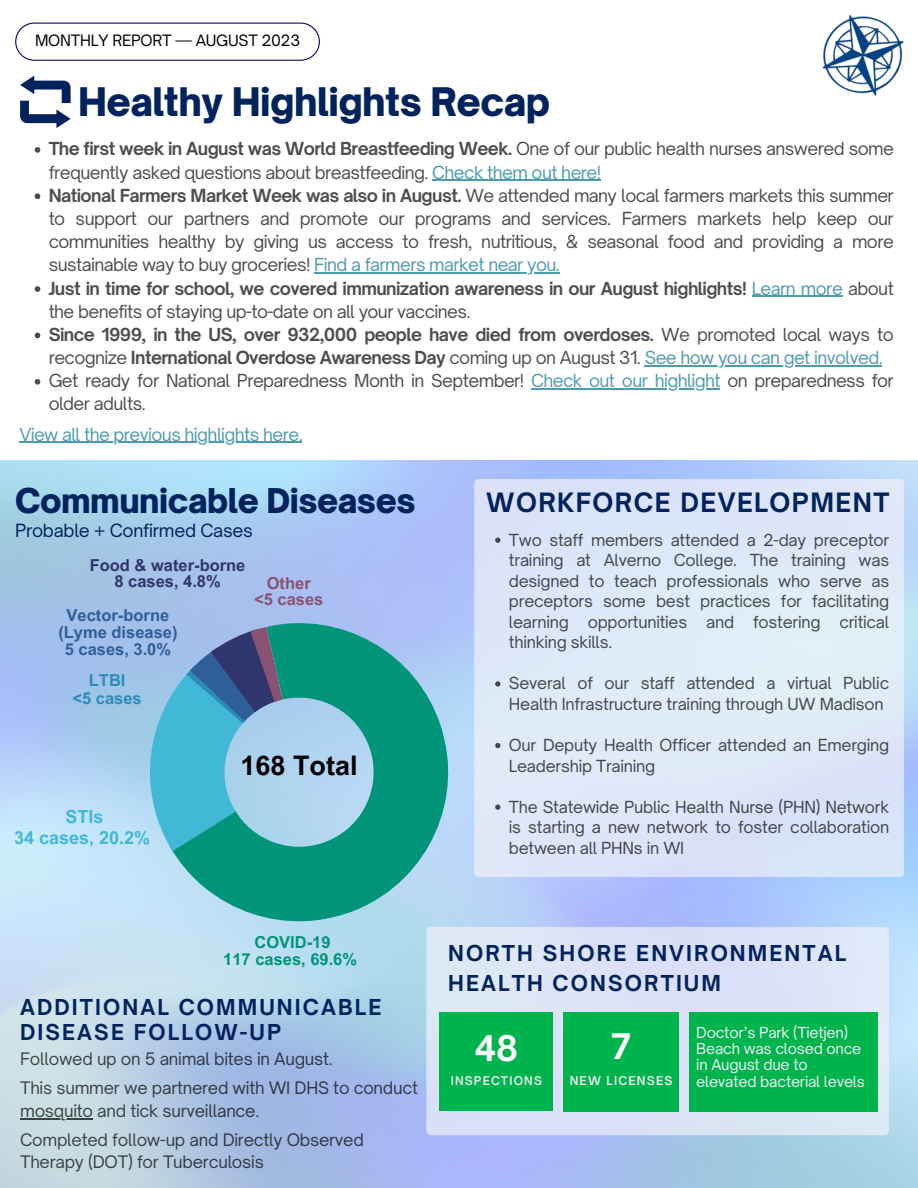
<style>
.page{position:relative;width:918px;height:1188px;background:#fff}
.page>*{position:absolute;margin:0;border:0;box-sizing:border-box;transform-origin:0 0}
.t1{font:900 37.65px "Open Sauce One";letter-spacing:-.015em;color:#00235e}
.t2{font:700 33.75px "Open Sauce One";color:#fff}
.t3{font:900 32.7px "Open Sauce One";letter-spacing:-.015em;color:#00235e}
.t4{font:700 27px "Arial MT Pro";color:#000}
.t5{font:700 25.5px "Open Sauce One";letter-spacing:.055em;color:#00235e}
.t6{font:700 21px/29.2px "Open Sauce One";letter-spacing:.1em;color:#00235e}
.t7{font:700 18px "Arial MT Pro";color:#41b8d5}
.t8{font:17.4px "Open Sauce One";letter-spacing:-.015em;color:#00235e}
.t9{font:17.25px/23.2px "Open Sauce One";letter-spacing:-.035em;color:#000}
.t10{font:17.25px "Open Sauce One";letter-spacing:-.035em;color:#00708f}
.t11{font:16.5px/28.8px "Open Sauce One";letter-spacing:-.015em;color:#000}
.t12{font:700 16.5px/16.8px "Arial MT Pro";color:#2f5f98;text-align:center}
.t13{font:700 16.5px "Arial MT Pro";color:#31356e}
.t14{font:700 16.5px "Arial MT Pro";color:#009479}
.t15{font:700 16.5px "Arial MT Pro";color:#895273}
.t16{font:700 16.5px "Arial MT Pro";color:#2d8bba}
.t17{font:15.9px/20.5px "Open Sauce One";letter-spacing:-.015em;color:#000;text-align:justify}
.t18{font:15px "Open Sauce One";letter-spacing:-.015em;color:#000}
.t19{font:14.55px/16.4px "Open Sauce One";letter-spacing:-.015em;color:#f1f1f8}
.t20{font:600 11.7px "Open Sauce One";letter-spacing:.1em;color:#f1f1f8}
.t21{font:600 11.55px "Open Sauce One";letter-spacing:.1em;color:#f1f1f8}
.s1{font-weight:700}
.s2{color:#00708f}
</style>
<div class="page">
<svg style="left:20px;top:76px;width:51px;height:52px"></svg>
<img style="left:0;top:461px;width:918px;height:727px">
<div style="left:474px;top:479px;width:430px;height:398px;background:#dee8f9;border-radius:4px"></div>
<div style="left:426px;top:927px;width:463px;height:208px;background:#dce4f8;border-radius:4px"></div>
<div style="left:440px;top:1012px;width:113px;height:99px;background:#00b44d"></div>
<div style="left:563px;top:1012px;width:116px;height:100px;background:#00b44d"></div>
<div style="left:689px;top:1012px;width:189px;height:100px;background:#00b44d"></div>
<svg style="left:15px;top:23px;width:305px;height:38px"></svg>
<img style="left:822px;top:15px;width:82px;height:81px">
<svg style="left:169px;top:610px;width:296px;height:330px;background:#5fb5b9"></svg>
<svg style="left:137px;top:627px;width:146px;height:224px;background:#68acc9"></svg>
<svg style="left:35px;top:147px;width:5px;height:6px"></svg>
<hr style="left:432px;top:179px;width:169px;height:2px;background:#00708f">
<svg style="left:35px;top:193px;width:5px;height:6px"></svg>
<hr style="left:314px;top:272px;width:245px;height:2px;background:#00708f">
<svg style="left:35px;top:286px;width:5px;height:6px"></svg>
<hr style="left:752px;top:295px;width:90px;height:2px;background:#00708f">
<svg style="left:35px;top:333px;width:5px;height:5px"></svg>
<hr style="left:645px;top:365px;width:237px;height:1px;background:#00708f">
<svg style="left:35px;top:379px;width:5px;height:6px"></svg>
<hr style="left:531px;top:388px;width:189px;height:1px;background:#00708f">
<hr style="left:19px;top:442px;width:283px;height:1px;background:#00708f">
<hr style="left:20px;top:1118px;width:73px;height:1px;background:#000">
<svg style="left:495px;top:538px;width:5px;height:5px"></svg>
<svg style="left:495px;top:681px;width:5px;height:6px"></svg>
<svg style="left:495px;top:743px;width:5px;height:5px"></svg>
<svg style="left:495px;top:805px;width:5px;height:5px"></svg>
<p class="t18" style="left:35px;top:31px;width:267px">MONTHLY REPORT — AUGUST 2023</p>
<p class="t1" style="left:78px;top:78px;width:474px">Healthy Highlights Recap</p>
<p class="t9" style="left:49px;top:137px;width:847px"><span class="s1">The first week in August was World Breastfeeding Week.</span> One of our public health nurses answered some frequently asked questions about breastfeeding. <span class="s2">Check them out here!<br></span><span class="s1">National Farmers Market Week was also in August.</span> We attended many local farmers markets this summer to support our partners and promote our programs and services. Farmers markets help keep our communities healthy by giving us access to fresh, nutritious, &amp; seasonal food and providing a more sustainable way to buy groceries! <span class="s2">Find a farmers market near you.<br></span><span class="s1">Just in time for school, we covered immunization awareness in our August highlights!</span> <span class="s2">Learn more</span> about the benefits of staying up-to-date on all your vaccines.<br><span class="s1">Since 1999, in the US, over 932,000 people have died from overdoses.</span> We promoted local ways to recognize <span class="s1">International Overdose Awareness Day</span> coming up on August 31. <span class="s2">See how you can get involved.<br></span>Get ready for National Preparedness Month in September! <span class="s2">Check out our highlight</span> on preparedness for older adults.</p>
<p class="t10" style="left:19px;top:423px;width:285px">View all the previous highlights here.</p>
<p class="t3" style="left:15px;top:480px;width:402px">Communicable Diseases</p>
<p class="t8" style="left:15px;top:519px;width:239px">Probable + Confirmed Cases</p>
<p class="t13" style="left:90px;top:559px;width:157px">Food &amp; water-borne</p>
<p class="t13" style="left:114px;top:575px;width:108px">8 cases, 4.8%</p>
<p class="t12" style="left:58px;top:609px;width:121px">Vector-borne (Lyme disease)</p>
<p class="t12" style="left:65px;top:642px;width:108px">5 cases, 3.0%</p>
<p class="t16" style="left:89px;top:674px;width:38px">LTBI</p>
<p class="t16" style="left:73px;top:692px;width:71px">&lt;5 cases</p>
<p class="t15" style="left:267px;top:577px;width:45px">Other</p>
<p class="t15" style="left:254px;top:593px;width:71px">&lt;5 cases</p>
<p class="t7" style="left:66px;top:810px;width:40px">STIs</p>
<p class="t7" style="left:14px;top:830px;width:138px">34 cases, 20.2%</p>
<p class="t4" style="left:241px;top:755px;width:118px">168 Total</p>
<p class="t5" style="left:486px;top:487px;width:405px">WORKFORCE DEVELOPMENT</p>
<p class="t17" style="left:509px;top:529px;width:382px">Two staff members attended a 2-day preceptor training at Alverno College. The training was designed to teach professionals who serve as preceptors some best practices for facilitating learning opportunities and fostering critical thinking skills.</p>
<p class="t17" style="left:509px;top:673px;width:382px">Several of our staff attended a virtual Public<br>Health Infrastructure training through UW Madison</p>
<p class="t17" style="left:509px;top:735px;width:382px">Our Deputy Health Officer attended an Emerging<br>Leadership Training</p>
<p class="t17" style="left:509px;top:796px;width:382px">The Statewide Public Health Nurse (PHN) Network is starting a new network to foster collaboration between all PHNs in WI</p>
<p class="t14" style="left:254px;top:936px;width:78px">COVID-19</p>
<p class="t14" style="left:223px;top:953px;width:135px">117 cases, 69.6%</p>
<p class="t6" style="left:20px;top:994px;width:363px;line-height:25.8px">ADDITIONAL COMMUNICABLE<br>DISEASE FOLLOW-UP</p>
<p class="t11" style="left:20px;top:1044px;width:399px">Followed up on 5 animal bites in August.<br>This summer we partnered with WI DHS to conduct</p>
<p class="t11" style="left:20px;top:1096px;width:345px">mosquito and tick surveillance.<br>Completed follow-up and Directly Observed</p>
<p class="t11" style="left:20px;top:1148px;width:245px">Therapy (DOT) for Tuberculosis</p>
<p class="t6" style="left:448px;top:939px;width:400px">NORTH SHORE ENVIRONMENTAL<br>HEALTH CONSORTIUM</p>
<p class="t2" style="left:611px;top:1025px;width:22px">7</p>
<p class="t2" style="left:474px;top:1027px;width:45px">48</p>
<p class="t21" style="left:451px;top:1073px;width:93px">INSPECTIONS</p>
<p class="t20" style="left:570px;top:1073px;width:104px">NEW LICENSES</p>
<p class="t19" style="left:696px;top:1024px;width:170px">Doctor’s Park (Tietjen)<br>Beach was closed once in August due to elevated bacterial levels</p>
</div>
